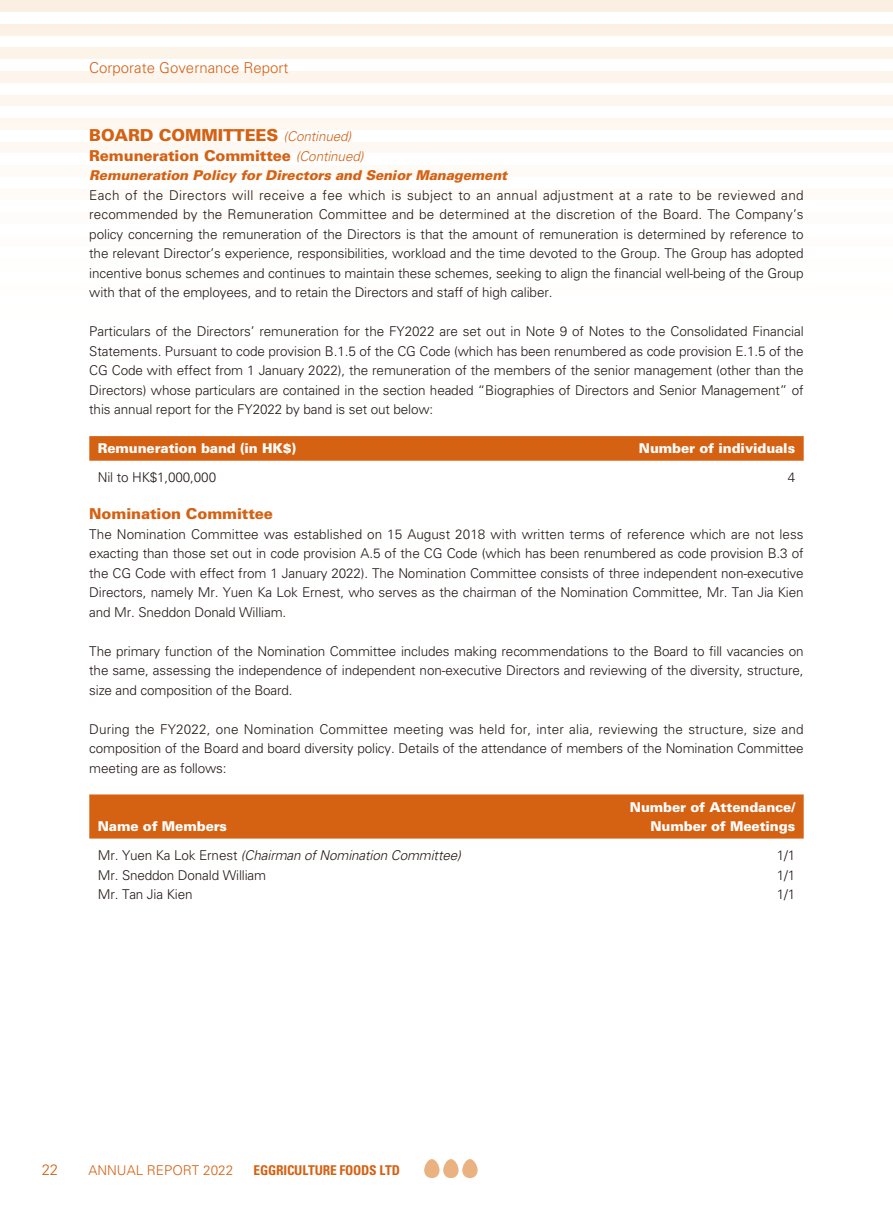
<style>
.page{position:relative;width:893px;height:1212px;background:#fff}
.page>*{position:absolute;margin:0;border:0;box-sizing:border-box;transform-origin:0 0}
.t1{font:900 16.5px "Univers LT Std";letter-spacing:-.01em;color:#d56113}
.t2{font:900 15px "Univers LT Std";letter-spacing:-.01em;color:#d56113}
.t3{font:300 15px "Univers LT Std";color:#d56113}
.t4{font:300 13.5px/19.5px "Univers LT Std";letter-spacing:-.01em;color:#231916;text-align:justify}
.t5{font:900 13.5px/19.5px "Univers LT Std";letter-spacing:-.01em;color:#fff;text-align:right}
.t6{font:italic 900 13.5px "Univers LT Std";letter-spacing:-.01em;color:#d56113}
.t7{font:italic 300 13.5px "Univers LT Std";letter-spacing:-.01em;color:#231916}
.t8{font:700 condensed 13.5px "Univers LT Std";letter-spacing:-.015em;color:#d56113}
.t9{font:300 13.5px "Univers LT Std";color:#d56113}
.s1{font-weight:300;font-style:italic;font-size:13.5px}
.s2{font-style:normal}
</style>
<div class="page">
<div style="left:0;top:24px;width:893px;height:11px;background:#fcf0e5"></div>
<div style="left:0;top:48px;width:893px;height:11px;background:#fcf3e9"></div>
<div style="left:0;top:71px;width:893px;height:11px;background:#fdf4ec"></div>
<div style="left:0;top:95px;width:893px;height:11px;background:#fdf6ee"></div>
<div style="left:0;top:119px;width:893px;height:10px;background:#fef8f1"></div>
<div style="left:0;top:142px;width:893px;height:11px;background:#fef8f3"></div>
<div style="left:0;top:166px;width:893px;height:10px;background:#fefaf6"></div>
<div style="left:0;top:189px;width:893px;height:11px;background:#fefbf8"></div>
<div style="left:0;top:213px;width:893px;height:10px;background:#fefcfa"></div>
<div style="left:0;top:236px;width:893px;height:11px;background:#fefdfb"></div>
<div style="left:0;top:0;width:893px;height:11px;background:#fbefe3"></div>
<div style="left:424px;top:1159px;width:16px;height:19px;background:#eab280;border-radius:8px"></div>
<div style="left:443px;top:1159px;width:16px;height:19px;background:#eab280;border-radius:8px"></div>
<div style="left:462px;top:1159px;width:16px;height:19px;background:#eab280;border-radius:8px"></div>
<svg style="left:89px;top:436px;width:715px;height:25px;background:#d56316"></svg>
<div style="left:89px;top:794px;width:715px;height:44px;background:#d56113"></div>
<p class="t3" style="left:89px;top:60px;width:201px">Corporate Governance Report</p>
<p class="t1" style="left:89px;top:128px;width:263px">BOARD COMMITTEES <span class="s1">(Continued)</span></p>
<p class="t2" style="left:89px;top:148px;width:276px">Remuneration Committee <span class="s1">(Continued)</span></p>
<p class="t6" style="left:89px;top:169px;width:419px">Remuneration Policy for Directors and Senior Management</p>
<p class="t4" style="left:89px;top:186px;width:716px">Each of the Directors will receive a fee which is subject to an annual adjustment at a rate to be reviewed and recommended by the Remuneration Committee and be determined at the discretion of the Board. The Company’s policy concerning the remuneration of the Directors is that the amount of remuneration is determined by reference to the relevant Director’s experience, responsibilities, workload and the time devoted to the Group. The Group has adopted incentive bonus schemes and continues to maintain these schemes, seeking to align the financial well-being of the Group with that of the employees, and to retain the Directors and staff of high caliber.</p>
<p class="t4" style="left:89px;top:323px;width:716px">Particulars of the Directors’ remuneration for the FY2022 are set out in Note 9 of Notes to the Consolidated Financial Statements. Pursuant to code provision B.1.5 of the CG Code (which has been renumbered as code provision E.1.5 of the CG Code with effect from 1 January 2022), the remuneration of the members of the senior management (other than the Directors) whose particulars are contained in the section headed “Biographies of Directors and Senior Management” of this annual report for the FY2022 by band is set out below:</p>
<p class="t5" style="left:98px;top:439px;width:200px">Remuneration band (in HK$)</p>
<p class="t5" style="left:639px;top:439px;width:158px">Number of individuals</p>
<p class="t4" style="left:98px;top:469px;width:120px">Nil to HK$1,000,000</p>
<p class="t4" style="left:788px;top:469px;width:9px">4</p>
<p class="t2" style="left:89px;top:507px;width:185px">Nomination Committee</p>
<p class="t4" style="left:89px;top:525px;width:716px">The Nomination Committee was established on 15 August 2018 with written terms of reference which are not less exacting than those set out in code provision A.5 of the CG Code (which has been renumbered as code provision B.3 of the CG Code with effect from 1 January 2022). The Nomination Committee consists of three independent non-executive Directors, namely Mr. Yuen Ka Lok Ernest, who serves as the chairman of the Nomination Committee, Mr. Tan Jia Kien and Mr. Sneddon Donald William.</p>
<p class="t4" style="left:89px;top:642px;width:716px">The primary function of the Nomination Committee includes making recommendations to the Board to fill vacancies on the same, assessing the independence of independent non-executive Directors and reviewing of the diversity, structure, size and composition of the Board.</p>
<p class="t4" style="left:89px;top:720px;width:716px">During the FY2022, one Nomination Committee meeting was held for, inter alia, reviewing the structure, size and composition of the Board and board diversity policy. Details of the attendance of members of the Nomination Committee meeting are as follows:</p>
<p class="t5" style="left:98px;top:817px;width:131px">Name of Members</p>
<p class="t5" style="left:630px;top:798px;width:167px">Number of Attendance/<br>Number of Meetings</p>
<p class="t7" style="left:98px;top:849px;width:365px"><span class="s2">Mr. Yuen Ka Lok Ernest</span> (Chairman of Nomination Committee)</p>
<p class="t4" style="left:777px;top:846px;width:20px">1/1</p>
<p class="t4" style="left:98px;top:866px;width:170px">Mr. Sneddon Donald William</p>
<p class="t4" style="left:777px;top:866px;width:20px">1/1</p>
<p class="t4" style="left:98px;top:885px;width:96px">Mr. Tan Jia Kien</p>
<p class="t4" style="left:777px;top:885px;width:20px">1/1</p>
<p class="t3" style="left:42px;top:1163px;width:18px">22</p>
<p class="t9" style="left:88px;top:1164px;width:146px">ANNUAL REPORT 2022</p>
<p class="t8" style="left:253px;top:1164px;width:148px">EGGRICULTURE FOODS LTD</p>
</div>
